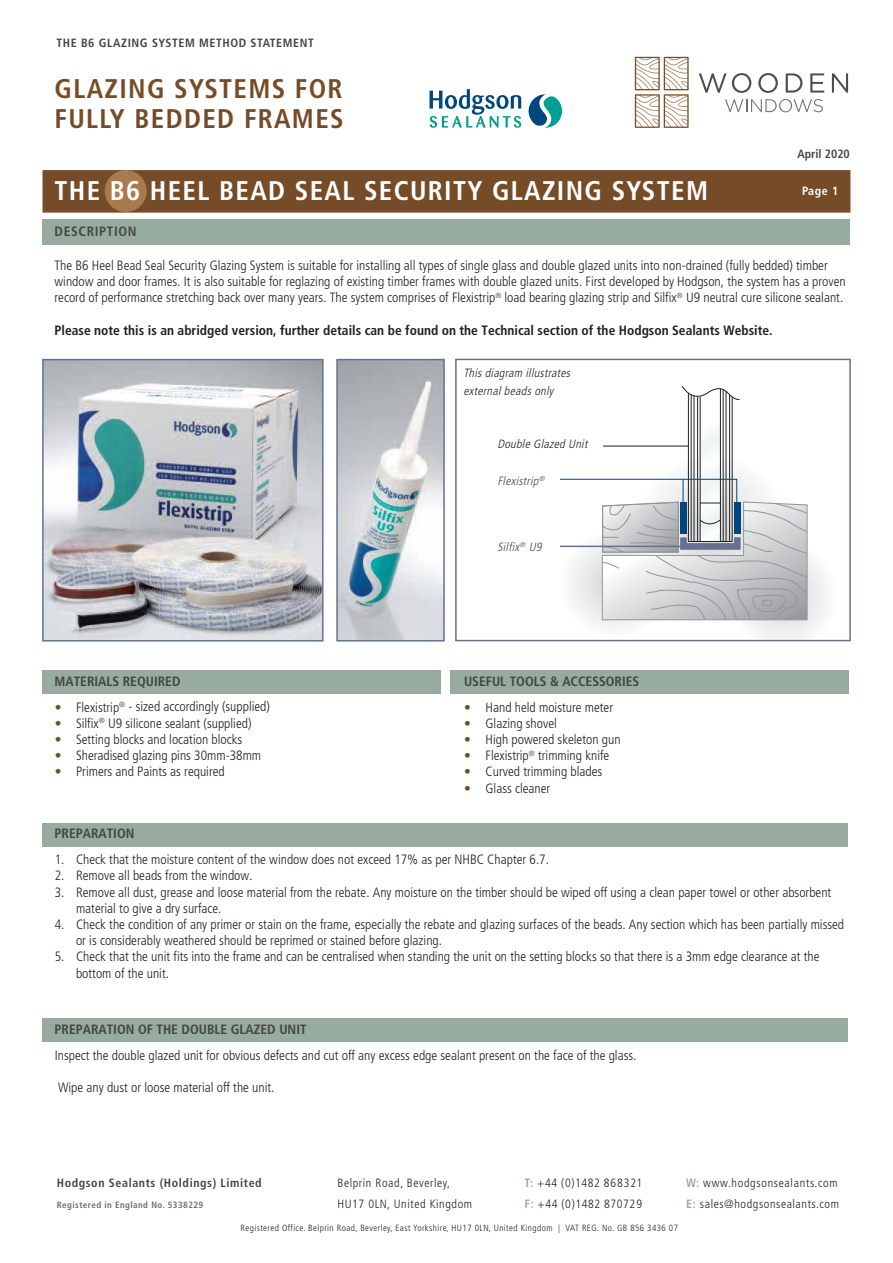
<style>
.page{position:relative;width:893px;height:1263px;background:#fff}
.page>*{position:absolute;margin:0;border:0;box-sizing:border-box;transform-origin:0 0}
.t1{font:700 condensed 27px "Frutiger";letter-spacing:.05em;color:#fff}
.t2{font:700 condensed 27px/30px "Frutiger";letter-spacing:.05em;color:#754b28}
.t3{font:300 condensed 13.5px/16.2px "Frutiger";color:#231f20}
.t4{font:700 condensed 13.5px "Frutiger";color:#231f20}
.t5{font:700 condensed 13.5px "Frutiger";color:#434545}
.t6{font:700 condensed 13.5px "Frutiger";letter-spacing:.05em;color:#434545}
.t7{font:300 condensed 12px "Frutiger";letter-spacing:.05em;color:#231f20}
.t8{font:700 condensed 12px "Frutiger";letter-spacing:.05em;color:#434545}
.t9{font:italic 300 condensed 12px/18px "Frutiger";color:#231f20}
.t10{font:italic 300 condensed 12px "Frutiger";color:#434545}
.t11{font:700 condensed 12px "Frutiger";color:#434545}
.t12{font:700 condensed 12px "Frutiger";color:#fff}
.t13{font:300 condensed 9px "Frutiger";letter-spacing:.05em;color:#231f20}
.t14{font:700 condensed 9px "Frutiger";letter-spacing:.05em;color:#6d6e71}
.s1{color:#754b28}
.s2{font-weight:700;color:#97ab9e}
</style>
<div class="page">
<div style="left:43px;top:170px;width:807px;height:43px;background:#754b28;border:2px solid #754b28"></div>
<div style="left:105px;top:170px;width:42px;height:42px;background:#a87b4e;border-radius:50%"></div>
<div style="left:43px;top:219px;width:807px;height:26px;background:#97ab9e"></div>
<div style="left:43px;top:670px;width:398px;height:24px;background:#97ab9e"></div>
<div style="left:450px;top:670px;width:399px;height:24px;background:#97ab9e"></div>
<div style="left:43px;top:823px;width:805px;height:23px;background:#97ab9e"></div>
<div style="left:43px;top:1019px;width:805px;height:23px;background:#97ab9e"></div>
<img style="left:45px;top:362px;width:276px;height:276px">
<div style="left:42px;top:359px;width:282px;height:282px;border:2px solid #64728e"></div>
<img style="left:339px;top:362px;width:103px;height:276px">
<div style="left:336px;top:359px;width:109px;height:282px;border:2px solid #64728e"></div>
<svg style="left:560px;top:386px;width:268px;height:252px"></svg>
<hr style="left:560px;top:546px;width:123px;height:1px;background:#64728e">
<div style="left:455px;top:359px;width:396px;height:282px;border:2px solid #64728e"></div>
<svg style="left:429px;top:89px;width:92px;height:39px"></svg>
<svg style="left:529px;top:94px;width:33px;height:34px"></svg>
<svg style="left:635px;top:57px;width:54px;height:71px"></svg>
<svg style="left:699px;top:73px;width:27px;height:20px"></svg>
<svg style="left:732px;top:73px;width:19px;height:20px"></svg>
<svg style="left:758px;top:73px;width:20px;height:20px"></svg>
<svg style="left:786px;top:73px;width:16px;height:20px"></svg>
<svg style="left:810px;top:73px;width:14px;height:20px"></svg>
<svg style="left:832px;top:73px;width:16px;height:20px"></svg>
<svg style="left:725px;top:99px;width:98px;height:13px"></svg>
<p class="t8" style="left:56px;top:36px;width:259px">THE B6 GLAZING SYSTEM METHOD STATEMENT</p>
<h1 class="t2" style="left:55px;top:74px;width:291px">GLAZING SYSTEMS FOR<br>FULLY BEDDED FRAMES</h1>
<p class="t11" style="left:797px;top:147px;width:54px">April 2020</p>
<h1 class="t1" style="left:55px;top:175px;width:655px">THE B6 HEEL BEAD SEAL SECURITY GLAZING SYSTEM</h1>
<p class="t6" style="left:55px;top:223px;width:84px">DESCRIPTION</p>
<p class="t3" style="left:55px;top:257px;width:793px">The B6 Heel Bead Seal Security Glazing System is suitable for installing all types of single glass and double glazed units into non-drained (fully bedded) timber window and door frames. It is also suitable for reglazing of existing timber frames with double glazed units. First developed by Hodgson, the system has a proven record of performance stretching back over many years. The system comprises of Flexistrip<sup>®</sup> load bearing glazing strip and Silfix<sup>®</sup> U9 neutral cure silicone sealant.</p>
<p class="t4" style="left:55px;top:322px;width:720px">Please note this is an abridged version, further details can be found on the Technical section of the Hodgson Sealants Website.</p>
<p class="t12" style="left:802px;top:184px;width:38px">Page 1</p>
<p class="t9" style="left:464px;top:364px;width:111px">This diagram illustrates external beads only</p>
<p class="t9" style="left:497px;top:435px;width:94px">Double Glazed Unit</p>
<p class="t10" style="left:497px;top:474px;width:50px">Flexistrip<sup>®</sup></p>
<p class="t5" style="left:55px;top:673px;width:128px">MATERIALS REQUIRED</p>
<p class="t3" style="left:55px;top:699px;width:217px"><span class="s1">•</span> Flexistrip<sup>®</sup> - sized accordingly (supplied)</p>
<p class="t3" style="left:55px;top:715px;width:198px"><span class="s1">•</span> Silfix<sup>®</sup> U9 silicone sealant (supplied)</p>
<p class="t3" style="left:55px;top:731px;width:189px"><span class="s1">•</span> Setting blocks and location blocks</p>
<p class="t3" style="left:55px;top:747px;width:208px"><span class="s1">•</span> Sheradised glazing pins 30mm-38mm</p>
<p class="t3" style="left:55px;top:764px;width:172px"><span class="s1">•</span> Primers and Paints as required</p>
<p class="t5" style="left:55px;top:826px;width:82px">PREPARATION</p>
<p class="t10" style="left:497px;top:540px;width:49px">Silfix<sup>®</sup> U9</p>
<p class="t5" style="left:464px;top:673px;width:177px">USEFUL TOOLS &amp; ACCESSORIES</p>
<p class="t3" style="left:464px;top:699px;width:150px"><span class="s1">•</span> Hand held moisture meter</p>
<p class="t3" style="left:464px;top:715px;width:94px"><span class="s1">•</span> Glazing shovel</p>
<p class="t3" style="left:464px;top:731px;width:158px"><span class="s1">•</span> High powered skeleton gun</p>
<p class="t3" style="left:464px;top:747px;width:147px"><span class="s1">•</span> Flexistrip<sup>®</sup> trimming knife</p>
<p class="t3" style="left:464px;top:764px;width:140px"><span class="s1">•</span> Curved trimming blades</p>
<p class="t3" style="left:464px;top:780px;width:88px"><span class="s1">•</span> Glass cleaner</p>
<p class="t3" style="left:55px;top:852px;width:496px">1. Check that the moisture content of the window does not exceed 17% as per NHBC Chapter 6.7.</p>
<p class="t3" style="left:55px;top:868px;width:199px">2. Remove all beads from the window.</p>
<p class="t3" style="left:76px;top:884px;width:757px;text-indent:-21px">3. Remove all dust, grease and loose material from the rebate. Any moisture on the timber should be wiped off using a clean paper towel or other absorbent material to give a dry surface.</p>
<p class="t3" style="left:76px;top:916px;width:770px;text-indent:-21px">4. Check the condition of any primer or stain on the frame, especially the rebate and glazing surfaces of the beads. Any section which has been partially missed or is considerably weathered should be reprimed or stained before glazing.</p>
<p class="t3" style="left:76px;top:949px;width:745px;text-indent:-21px">5. Check that the unit fits into the frame and can be centralised when standing the unit on the setting blocks so that there is a 3mm edge clearance at the bottom of the unit.</p>
<p class="t5" style="left:55px;top:1021px;width:254px">PREPARATION OF THE DOUBLE GLAZED UNIT</p>
<p class="t3" style="left:55px;top:1047px;width:583px">Inspect the double glazed unit for obvious defects and cut off any excess edge sealant present on the face of the glass.</p>
<p class="t3" style="left:58px;top:1080px;width:218px">Wipe any dust or loose material off the unit.</p>
<p class="t8" style="left:57px;top:1175px;width:206px">Hodgson Sealants (Holdings) Limited</p>
<p class="t7" style="left:337px;top:1175px;width:114px">Belprin Road, Beverley,</p>
<p class="t7" style="left:524px;top:1175px;width:119px"><span class="s2">T:</span> +44 (0)1482 868321</p>
<p class="t7" style="left:686px;top:1175px;width:153px"><span class="s2">W:</span> www.hodgsonsealants.com</p>
<p class="t14" style="left:57px;top:1199px;width:148px">Registered in England No. 5338229</p>
<p class="t7" style="left:337px;top:1196px;width:136px">HU17 0LN, United Kingdom</p>
<p class="t7" style="left:524px;top:1196px;width:119px"><span class="s2">F:</span> +44 (0)1482 870729</p>
<p class="t7" style="left:686px;top:1196px;width:154px"><span class="s2">E:</span> sales@hodgsonsealants.com</p>
<p class="t13" style="left:241px;top:1223px;width:439px">Registered Office. Belprin Road, Beverley, East Yorkshire, HU17 0LN, United Kingdom | VAT REG. No. GB 856 3436 07</p>
</div>
